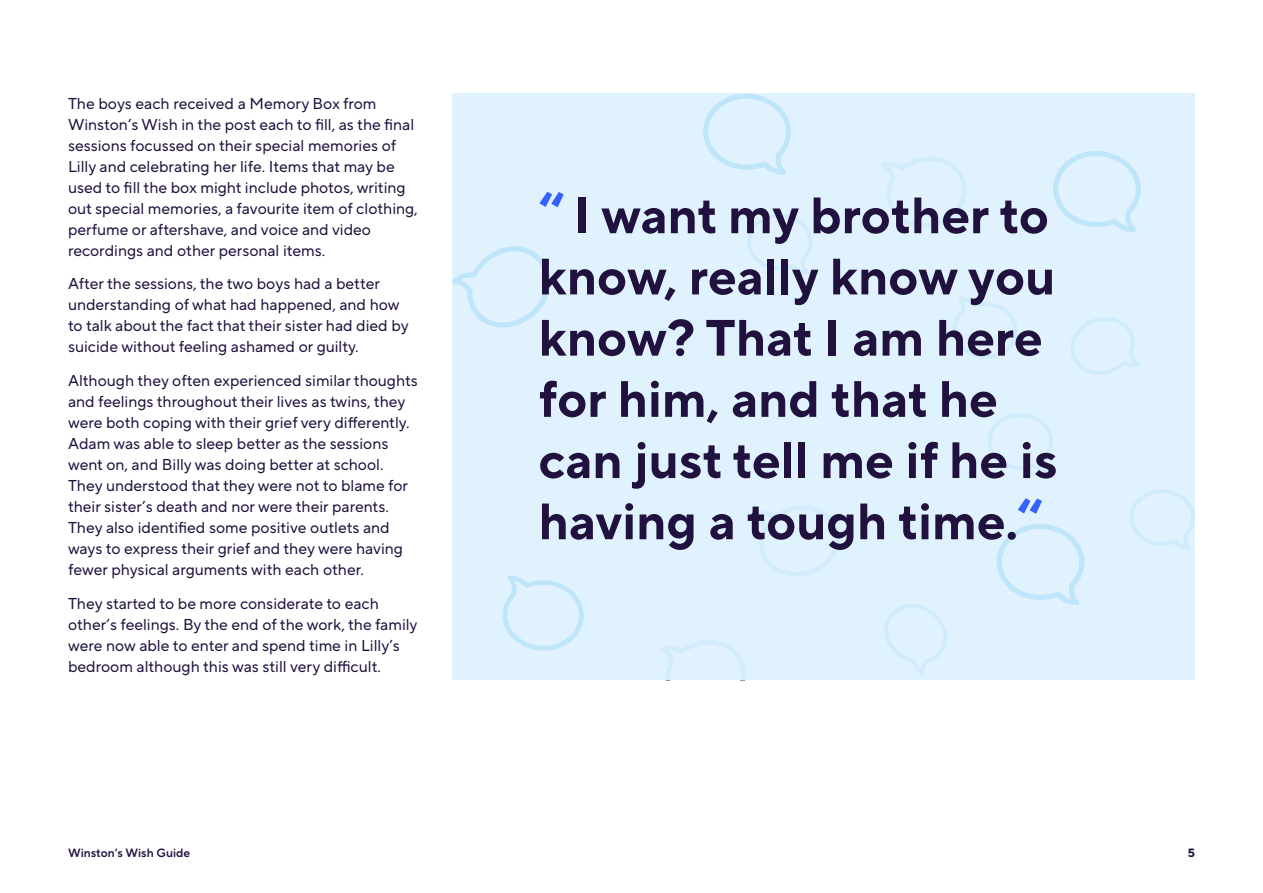
<style>
.page{position:relative;width:1263px;height:893px;background:#fff}
.page>*{position:absolute;margin:0;border:0;box-sizing:border-box;transform-origin:0 0}
.t1{font:700 57px "TT Norms Pro";color:#3562ff}
.t2{font:700 51px/61.2px "TT Norms Pro";color:#20113e}
.Body_Copy{font:15.75px/21px "TT Norms Pro";color:#20113e}
.t3{font:12px "TT Norms Pro Dm Bd";color:#20113e}
.t4{font:700 12px "TT Norms Pro";color:#20113e}
</style>
<div class="page">
<div style="left:452px;top:94px;width:743px;height:586px;background:#dff2fd"></div>
<svg style="left:703px;top:94px;width:88px;height:81px"></svg>
<svg style="left:1053px;top:151px;width:88px;height:81px"></svg>
<svg style="left:996px;top:524px;width:88px;height:81px"></svg>
<svg style="left:452px;top:246px;width:99px;height:82px"></svg>
<svg style="left:1071px;top:317px;width:70px;height:58px"></svg>
<svg style="left:884px;top:604px;width:63px;height:72px"></svg>
<svg style="left:953px;top:297px;width:65px;height:62px"></svg>
<svg style="left:747px;top:214px;width:65px;height:60px"></svg>
<svg style="left:988px;top:413px;width:65px;height:60px"></svg>
<svg style="left:1130px;top:489px;width:65px;height:60px"></svg>
<svg style="left:882px;top:157px;width:84px;height:70px"></svg>
<svg style="left:755px;top:506px;width:84px;height:70px"></svg>
<svg style="left:661px;top:640px;width:84px;height:40px"></svg>
<svg style="left:502px;top:575px;width:82px;height:76px"></svg>
<p class="Body_Copy" style="left:68px;top:92px;width:351px">The boys each received a Memory Box from Winston’s Wish in the post each to fill, as the final sessions focussed on their special memories of Lilly and celebrating her life. Items that may be used to fill the box might include photos, writing out special memories, a favourite item of clothing, perfume or aftershave, and voice and video recordings and other personal items.</p>
<p class="Body_Copy" style="left:68px;top:273px;width:342px">After the sessions, the two boys had a better understanding of what had happened, and how to talk about the fact that their sister had died by suicide without feeling ashamed or guilty.</p>
<p class="Body_Copy" style="left:68px;top:370px;width:351px">Although they often experienced similar thoughts and feelings throughout their lives as twins, they were both coping with their grief very differently.<br>Adam was able to sleep better as the sessions went on, and Billy was doing better at school.<br>They understood that they were not to blame for their sister’s death and nor were their parents.<br>They also identified some positive outlets and ways to express their grief and they were having fewer physical arguments with each other.</p>
<p class="Body_Copy" style="left:68px;top:593px;width:351px">They started to be more considerate to each other’s feelings. By the end of the work, the family were now able to enter and spend time in Lilly’s bedroom although this was still very difficult.</p>
<h1 class="t1" style="left:538px;top:171px;width:28px">“</h1>
<h1 class="t2" style="left:538px;top:185px;width:520px;text-indent:35px">I want my brother to know, really know you know? That I am here for him, and that he can just tell me if he is having a tough time.</h1>
<h1 class="t1" style="left:1017px;top:477px;width:28px">“</h1>
<p class="t3" style="left:68px;top:844px;width:124px">Winston’s Wish Guide</p>
<p class="t4" style="left:1188px;top:844px;width:9px">5</p>
</div>
